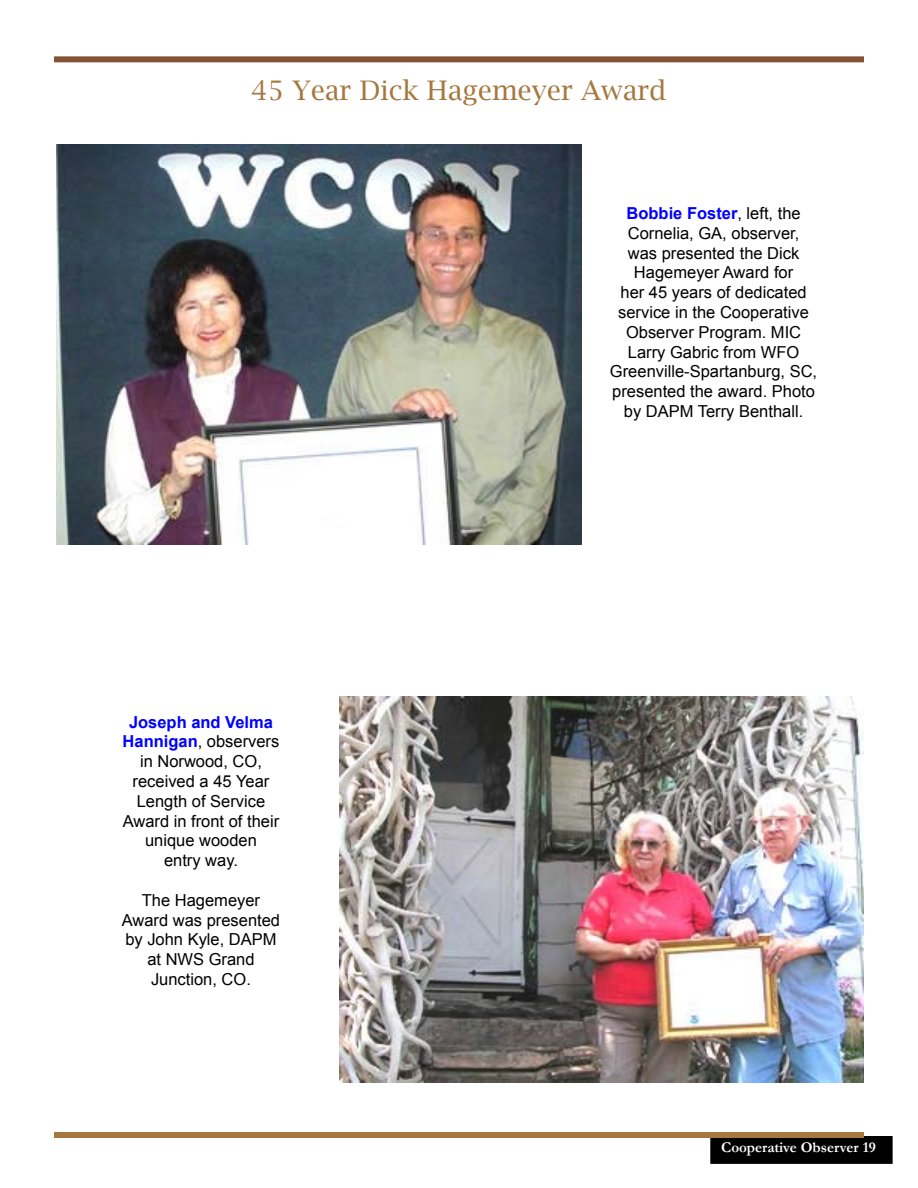
<style>
.page{position:relative;width:918px;height:1188px;background:#fff}
.page>*{position:absolute;margin:0;border:0;box-sizing:border-box;transform-origin:0 0}
.t1{font:27px "Lucida Bright";color:#a5783f}
.t2{font:16.5px/19.8px "Arial";color:#000;text-align:center}
.t3{font:700 15px "Garamond";color:#fff}
.s1{font-weight:700;color:#00f}
</style>
<div class="page">
<div style="left:711px;top:1137px;width:181px;height:26px;background:#000"></div>
<div style="left:710px;top:1136px;width:183px;height:28px;border:2px solid #000"></div>
<div style="left:54px;top:1132px;width:810px;height:6px;background:#a5783f"></div>
<img style="left:56px;top:144px;width:525px;height:400px">
<div style="left:54px;top:56px;width:810px;height:6px;background:#835338"></div>
<img style="left:339px;top:696px;width:525px;height:387px">
<h1 class="t1" style="left:251px;top:75px;width:417px">45 Year Dick Hagemeyer Award</h1>
<p class="t2" style="left:123px;top:712px;width:158px"><span class="s1">Joseph and Velma<br>Hannigan</span>, observers in Norwood, CO, received a 45 Year<br>Length of Service<br>Award in front of their unique wooden<br>entry way.</p>
<p class="t2" style="left:122px;top:890px;width:160px">The Hagemeyer<br>Award was presented by John Kyle, DAPM at NWS Grand<br>Junction, CO.</p>
<p class="t2" style="left:610px;top:203px;width:209px"><span class="s1">Bobbie Foster</span>, left, the<br>Cornelia, GA, observer,<br>was presented the Dick<br>Hagemeyer Award for<br>her 45 years of dedicated service in the Cooperative<br>Observer Program. MIC<br>Larry Gabric from WFO<br>Greenville-Spartanburg, SC, presented the award. Photo by DAPM Terry Benthall.</p>
<p class="t3" style="left:721px;top:1137px;width:155px">Cooperative Observer 19</p>
</div>
